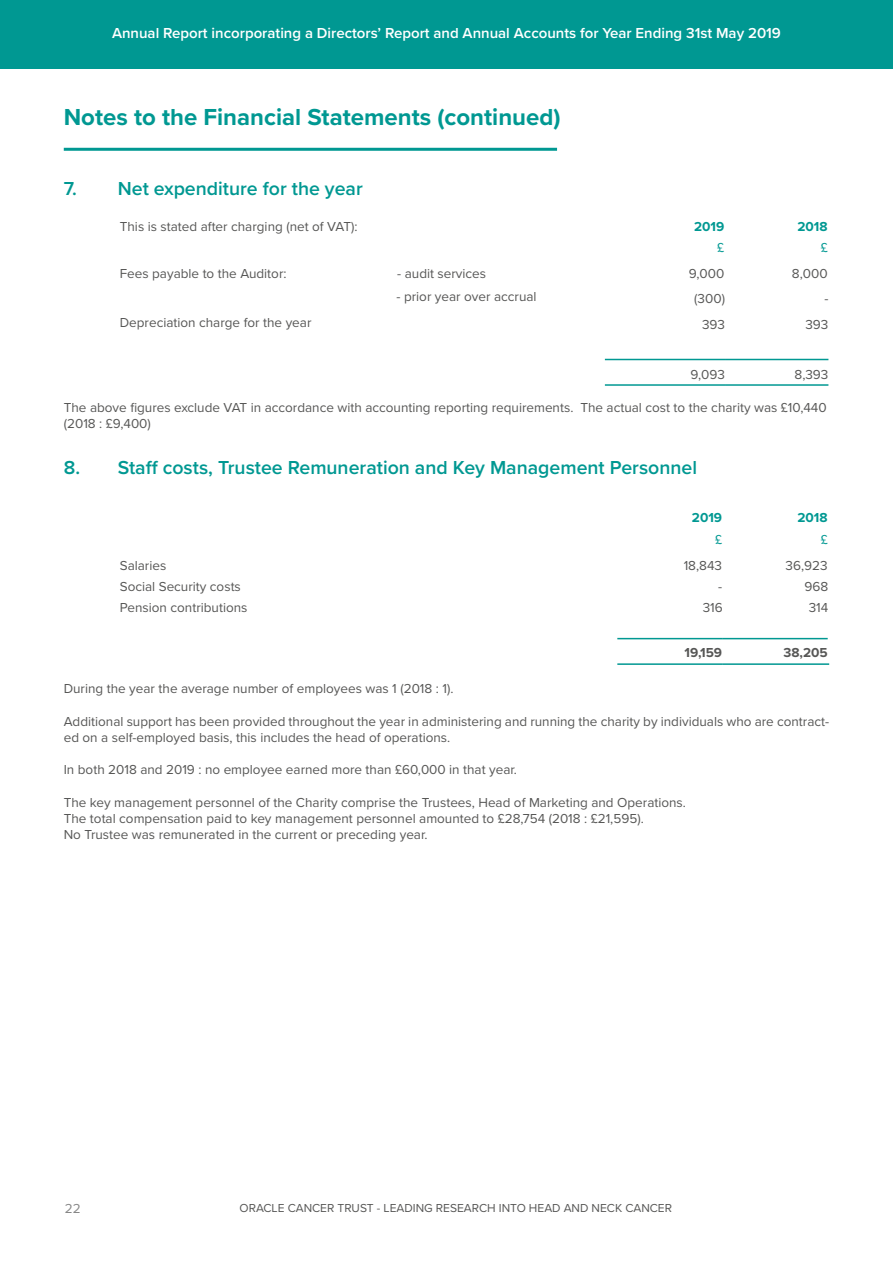
<style>
.page{position:relative;width:893px;height:1263px;background:#fff}
.page>*{position:absolute;margin:0;border:0;box-sizing:border-box;transform-origin:0 0}
.t1{font:700 24px "Proxima Nova";color:#009892}
.t2{font:600 19.5px "Proxima Nova";color:#009892}
.t3{font:600 15px "Proxima Nova";color:#fff}
.t4{font:13.5px/16.2px "Proxima Nova";color:#575756}
.t5{font:700 13.5px "Proxima Nova";color:#009892}
.t6{font:700 13.5px "Proxima Nova";color:#575756}
.t7{font:13.5px "Proxima Nova";color:#009892}
.t8{font:13.5px "Proxima Nova";color:#878787}
.t9{font:12px "Proxima Nova";color:#575756}
</style>
<div class="page">
<div style="left:0;top:0;width:893px;height:68px;background:#009892"></div>
<hr style="left:64px;top:148px;width:493px;height:3px;background:#009892">
<hr style="left:605px;top:359px;width:120px;height:1px;background:#009892">
<hr style="left:725px;top:359px;width:103px;height:1px;background:#009892">
<hr style="left:605px;top:384px;width:120px;height:2px;background:#009892">
<hr style="left:725px;top:384px;width:103px;height:2px;background:#009892">
<hr style="left:617px;top:638px;width:106px;height:1px;background:#009892">
<hr style="left:723px;top:638px;width:105px;height:1px;background:#009892">
<hr style="left:617px;top:663px;width:106px;height:2px;background:#009892">
<hr style="left:723px;top:663px;width:106px;height:2px;background:#009892">
<p class="t3" style="left:112px;top:22px;width:670px">Annual Report incorporating a Directors’ Report and Annual Accounts for Year Ending 31st May 2019</p>
<h1 class="t1" style="left:64px;top:99px;width:498px">Notes to the Financial Statements (continued)</h1>
<h2 class="t2" style="left:64px;top:174px;width:301px">7. Net expenditure for the year</h2>
<p class="t4" style="left:120px;top:218px;width:239px">This is stated after charging (net of VAT):</p>
<p class="t5" style="left:694px;top:216px;width:32px">2019</p>
<p class="t5" style="left:797px;top:216px;width:32px">2018</p>
<p class="t7" style="left:717px;top:238px;width:8px">£</p>
<p class="t7" style="left:821px;top:238px;width:8px">£</p>
<p class="t4" style="left:120px;top:264px;width:168px">Fees payable to the Auditor:</p>
<p class="t4" style="left:397px;top:265px;width:90px">- audit services</p>
<p class="t4" style="left:689px;top:265px;width:37px">9,000</p>
<p class="t4" style="left:792px;top:265px;width:37px">8,000</p>
<p class="t4" style="left:397px;top:288px;width:142px">- prior year over accrual</p>
<p class="t4" style="left:694px;top:290px;width:32px">(300)</p>
<p class="t4" style="left:824px;top:290px;width:6px">-</p>
<p class="t4" style="left:120px;top:313px;width:193px">Depreciation charge for the year</p>
<p class="t4" style="left:702px;top:315px;width:25px">393</p>
<p class="t4" style="left:805px;top:315px;width:25px">393</p>
<p class="t4" style="left:691px;top:366px;width:36px">9,093</p>
<p class="t4" style="left:794px;top:366px;width:35px">8,393</p>
<p class="t4" style="left:64px;top:399px;width:764px">The above figures exclude VAT in accordance with accounting reporting requirements. The actual cost to the charity was £10,440 (2018 : £9,400)</p>
<h2 class="t2" style="left:64px;top:453px;width:635px">8. Staff costs, Trustee Remuneration and Key Management Personnel</h2>
<p class="t5" style="left:692px;top:508px;width:32px">2019</p>
<p class="t5" style="left:797px;top:508px;width:32px">2018</p>
<p class="t7" style="left:715px;top:529px;width:8px">£</p>
<p class="t7" style="left:821px;top:529px;width:8px">£</p>
<p class="t4" style="left:120px;top:556px;width:48px">Salaries</p>
<p class="t4" style="left:684px;top:557px;width:40px">18,843</p>
<p class="t4" style="left:786px;top:557px;width:44px">36,923</p>
<p class="t4" style="left:120px;top:578px;width:123px">Social Security costs</p>
<p class="t4" style="left:718px;top:578px;width:6px">-</p>
<p class="t4" style="left:805px;top:578px;width:25px">968</p>
<p class="t4" style="left:120px;top:599px;width:129px">Pension contributions</p>
<p class="t4" style="left:703px;top:599px;width:22px">316</p>
<p class="t4" style="left:809px;top:599px;width:21px">314</p>
<p class="t6" style="left:685px;top:642px;width:39px">19,159</p>
<p class="t6" style="left:783px;top:642px;width:46px">38,205</p>
<p class="t4" style="left:64px;top:680px;width:391px">During the year the average number of employees was 1 (2018 : 1).</p>
<p class="t4" style="left:64px;top:712px;width:767px">Additional support has been provided throughout the year in administering and running the charity by individuals who are contract&shy;ed on a self-employed basis, this includes the head of operations.</p>
<p class="t4" style="left:64px;top:761px;width:455px">In both 2018 and 2019 : no employee earned more than £60,000 in that year.</p>
<p class="t4" style="left:64px;top:793px;width:624px">The key management personnel of the Charity comprise the Trustees, Head of Marketing and Operations.<br>The total compensation paid to key management personnel amounted to £28,754 (2018 : £21,595).<br>No Trustee was remunerated in the current or preceding year.</p>
<p class="t8" style="left:65px;top:1199px;width:17px">22</p>
<p class="t9" style="left:240px;top:1199px;width:434px">ORACLE CANCER TRUST - LEADING RESEARCH INTO HEAD AND NECK CANCER</p>
</div>
